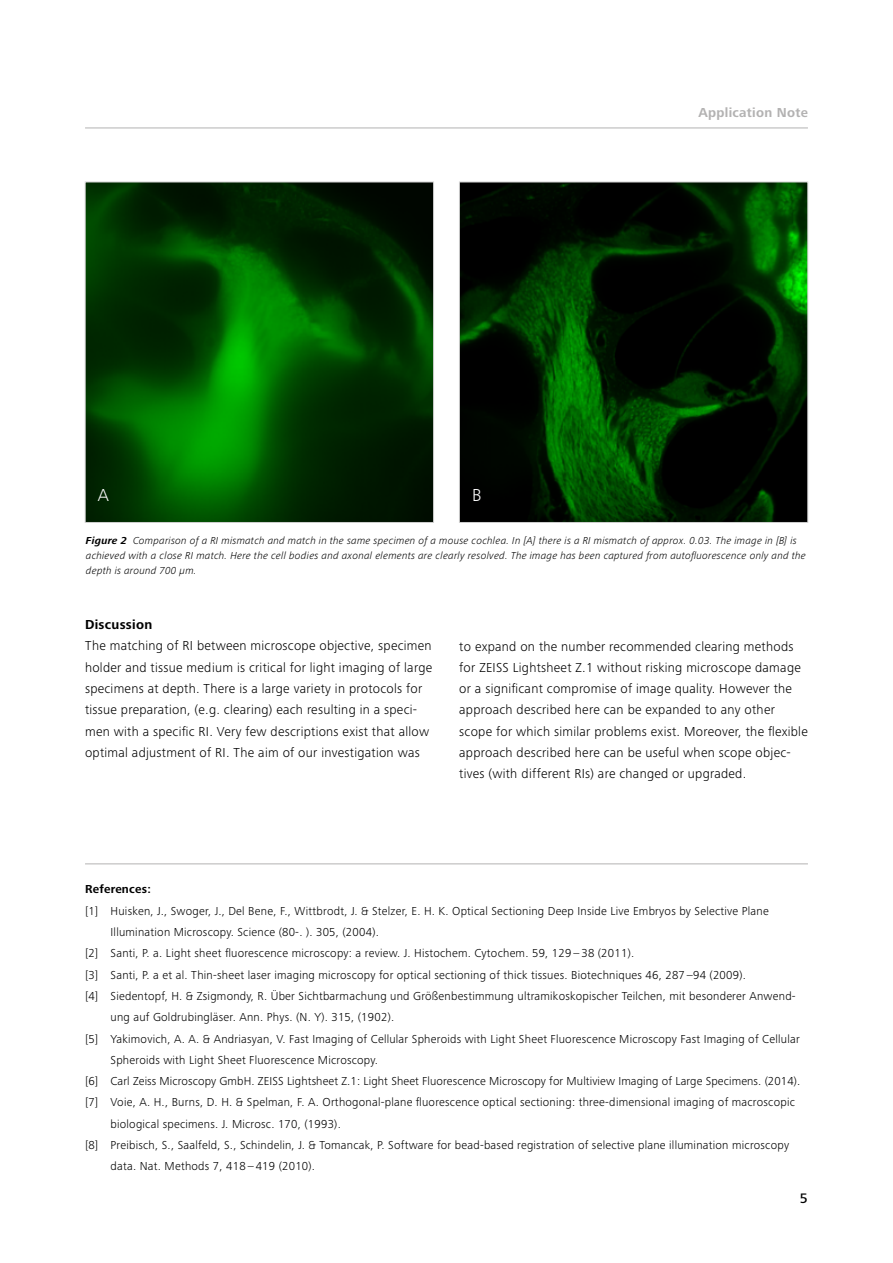
<style>
.page{position:relative;width:893px;height:1263px;background:#fff}
.page>*{position:absolute;margin:0;border:0;box-sizing:border-box;transform-origin:0 0}
.t1{font:300 18px "Zeiss Frutiger Next Pro";color:#fff}
.t2{font:500 14.25px "Zeiss Frutiger Next Pro";color:#000}
.t3{font:300 13.5px/21.3px "Zeiss Frutiger Next Pro";letter-spacing:.02em;color:#000}
.t4{font:700 13.5px "Zeiss Frutiger Next Pro";letter-spacing:.02em;color:#b3b2b2}
.t5{font:700 13.5px "Zeiss Frutiger Next Pro";letter-spacing:.02em;color:#000}
.t6{font:300 12px "Zeiss Frutiger Next Pro";letter-spacing:.02em;color:#000}
.t7{font:700 12px "Zeiss Frutiger Next Pro";letter-spacing:.02em;color:#000}
.t8{font:italic 300 10.5px/15px "Zeiss Frutiger Next Pro";letter-spacing:.02em;color:#000}
.s1{font-weight:700}
</style>
<div class="page">
<hr style="left:85px;top:128px;width:723px;height:1px;background:#b3b2b2">
<img style="left:87px;top:184px;width:345px;height:337px">
<div style="left:85px;top:182px;width:349px;height:341px;border:1px solid #d0d0d0"></div>
<img style="left:461px;top:184px;width:345px;height:337px">
<div style="left:459px;top:182px;width:349px;height:341px;border:1px solid #d0d0d0"></div>
<hr style="left:85px;top:863px;width:723px;height:1px;background:#b3b2b2">
<h1 class="t1" style="left:98px;top:485px;width:13px">A</h1>
<h1 class="t1" style="left:472px;top:485px;width:11px">B</h1>
<p class="t4" style="left:699px;top:105px;width:111px">Application Note</p>
<p class="t8" style="left:86px;top:533px;width:721px"><span class="s1">Figure 2</span> Comparison of a RI mismatch and match in the same specimen of a mouse cochlea. In [A] there is a RI mismatch of approx. 0.03. The image in [B] is achieved with a close RI match. Here the cell bodies and axonal elements are clearly resolved. The image has been captured from autofluorescence only and the depth is around 700 μm.</p>
<p class="t5" style="left:85px;top:617px;width:69px">Discussion</p>
<p class="t3" style="left:85px;top:635px;width:349px">The matching of RI between microscope objective, specimen holder and tissue medium is critical for light imaging of large specimens at depth. There is a large variety in protocols for tissue preparation, (e.g. clearing) each resulting in a speci&shy;men with a specific RI. Very few descriptions exist that allow optimal adjustment of RI. The aim of our investigation was</p>
<p class="t3" style="left:459px;top:635px;width:350px">to expand on the number recommended clearing methods for ZEISS Lightsheet Z.1 without risking microscope damage or a significant compromise of image quality. However the approach described here can be expanded to any other scope for which similar problems exist. Moreover, the flexible approach described here can be useful when scope objec&shy;tives (with different RIs) are changed or upgraded.</p>
<p class="t7" style="left:85px;top:882px;width:67px">References:</p>
<p class="t6" style="left:85px;top:904px;width:685px">[1] Huisken, J., Swoger, J., Del Bene, F., Wittbrodt, J. &amp; Stelzer, E. H. K. Optical Sectioning Deep Inside Live Embryos by Selective Plane</p>
<p class="t6" style="left:111px;top:925px;width:270px">Illumination Microscopy. Science (80-. ). 305, (2004).</p>
<p class="t6" style="left:85px;top:946px;width:551px">[2] Santi, P. a. Light sheet fluorescence microscopy: a review. J. Histochem. Cytochem. 59, 129 – 38 (2011).</p>
<p class="t6" style="left:85px;top:968px;width:662px">[3] Santi, P. a et al. Thin-sheet laser imaging microscopy for optical sectioning of thick tissues. Biotechniques 46, 287 –94 (2009).</p>
<p class="t6" style="left:85px;top:989px;width:712px">[4] Siedentopf, H. &amp; Zsigmondy, R. Über Sichtbarmachung und Größenbestimmung ultramikoskopischer Teilchen, mit besonderer Anwend-</p>
<p class="t6" style="left:111px;top:1010px;width:285px">ung auf Goldrubingläser. Ann. Phys. (N. Y). 315, (1902).</p>
<p class="t6" style="left:85px;top:1032px;width:716px">[5] Yakimovich, A. A. &amp; Andriasyan, V. Fast Imaging of Cellular Spheroids with Light Sheet Fluorescence Microscopy Fast Imaging of Cellular</p>
<p class="t6" style="left:111px;top:1053px;width:269px">Spheroids with Light Sheet Fluorescence Microscopy.</p>
<p class="t6" style="left:85px;top:1074px;width:717px">[6] Carl Zeiss Microscopy GmbH. ZEISS Lightsheet Z.1: Light Sheet Fluorescence Microscopy for Multiview Imaging of Large Specimens. (2014).</p>
<p class="t6" style="left:85px;top:1095px;width:711px">[7] Voie, A. H., Burns, D. H. &amp; Spelman, F. A. Orthogonal-plane fluorescence optical sectioning: three-dimensional imaging of macroscopic</p>
<p class="t6" style="left:111px;top:1117px;width:232px">biological specimens. J. Microsc. 170, (1993).</p>
<p class="t6" style="left:85px;top:1138px;width:706px">[8] Preibisch, S., Saalfeld, S., Schindelin, J. &amp; Tomancak, P. Software for bead-based registration of selective plane illumination microscopy</p>
<p class="t6" style="left:111px;top:1159px;width:206px">data. Nat. Methods 7, 418 – 419 (2010).</p>
<p class="t2" style="left:800px;top:1190px;width:10px">5</p>
</div>
